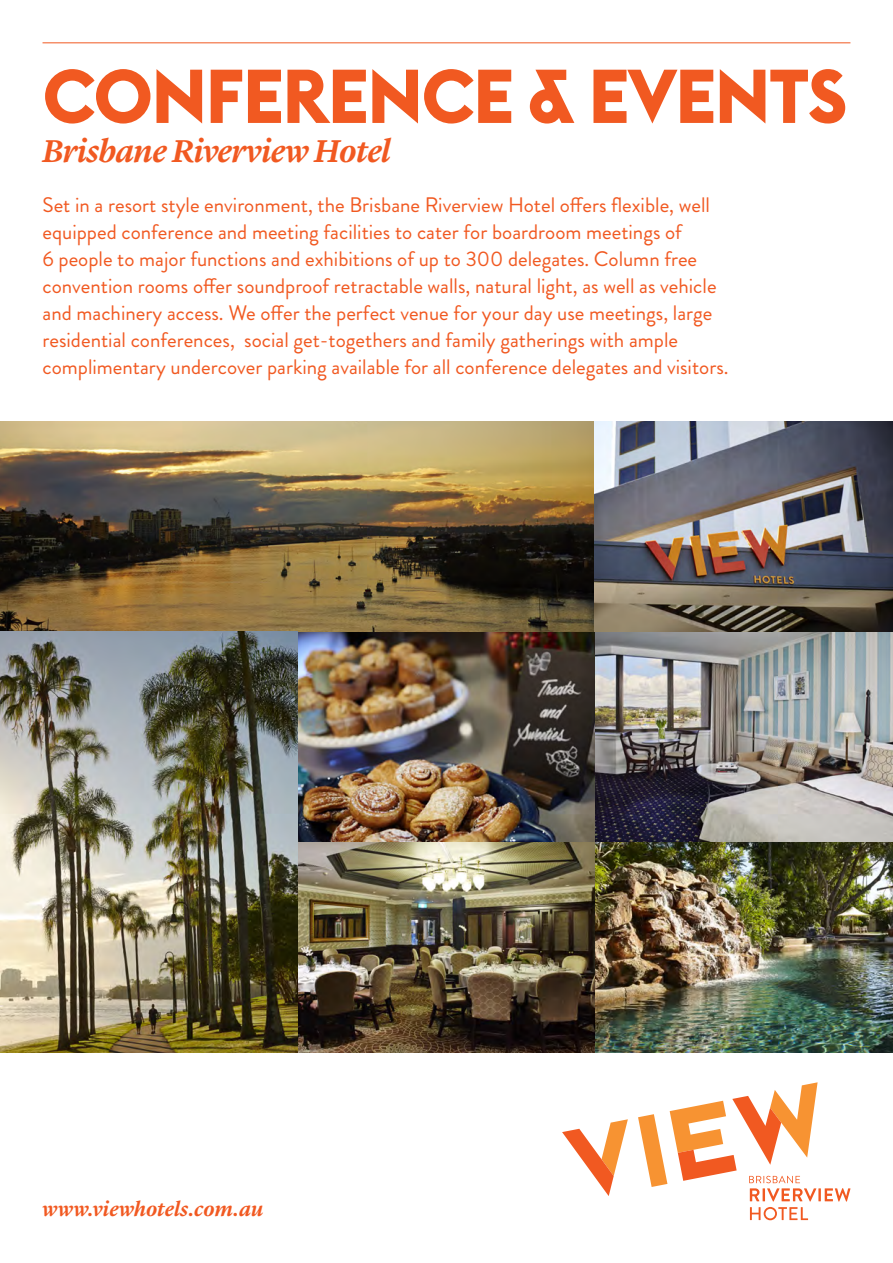
<style>
.page{position:relative;width:893px;height:1263px;background:#fff}
.page>*{position:absolute;margin:0;border:0;box-sizing:border-box;transform-origin:0 0}
.t1{font:700 75px "Euclid Flex";letter-spacing:-.02em;color:#f15921}
.t2{font:italic 600 32.85px "Lyon Text";letter-spacing:-.02em;color:#f15921}
.t3{font:21px/27px "Brandon Grotesque";color:#f15921}
.t4{font:italic 600 21px "Lyon Text";color:#f15921}
</style>
<div class="page">
<hr style="left:43px;top:43px;width:807px;height:1px;background:#f15921">
<svg style="left:562px;top:1119px;width:66px;height:77px"></svg>
<svg style="left:750px;top:1207px;width:58px;height:13px"></svg>
<svg style="left:638px;top:1082px;width:212px;height:119px"></svg>
<img style="left:0;top:421px;width:893px;height:631px">
<h1 class="t1" style="left:43px;top:53px;width:806px">CONFERENCE &amp; EVENTS</h1>
<h2 class="t2" style="left:43px;top:126px;width:350px">Brisbane Riverview Hotel</h2>
<p class="t3" style="left:43px;top:192px;width:688px">Set in a resort style environment, the Brisbane Riverview Hotel offers flexible, well equipped conference and meeting facilities to cater for boardroom meetings of<br>6 people to major functions and exhibitions of up to 300 delegates. Column free convention rooms offer soundproof retractable walls, natural light, as well as vehicle and machinery access. We offer the perfect venue for your day use meetings, large residential conferences, social get-togethers and family gatherings with ample complimentary undercover parking available for all conference delegates and visitors.</p>
<p class="t4" style="left:43px;top:1193px;width:222px">www.viewhotels.com.au</p>
</div>
